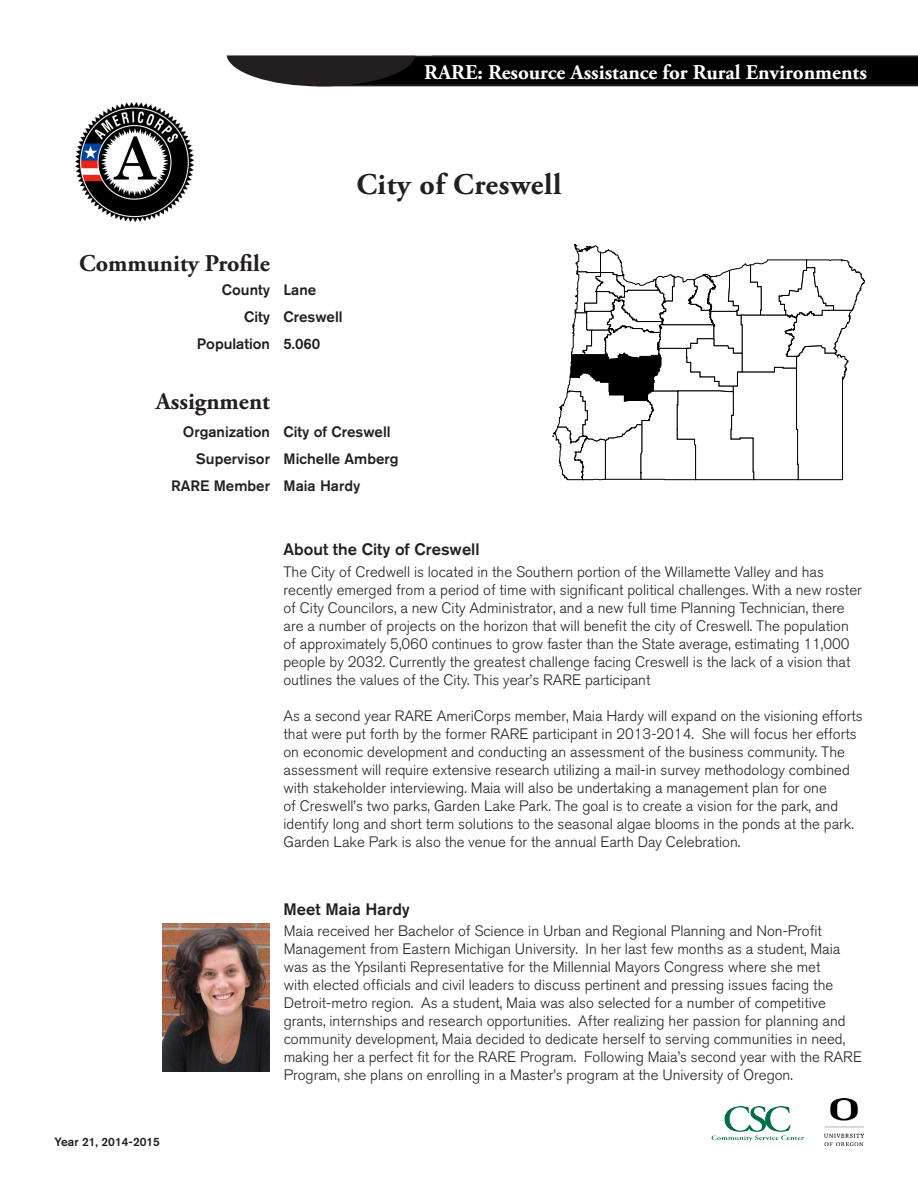
<style>
.page{position:relative;width:918px;height:1188px;background:#fff}
.page>*{position:absolute;margin:0;border:0;box-sizing:border-box;transform-origin:0 0}
.t1{font:700 30px "Adobe Garamond Pro";letter-spacing:.02em;color:#231f20}
.t2{font:700 24px "Adobe Garamond Pro";color:#231f20}
.t3{font:700 21px "Adobe Garamond Pro";color:#fff}
.t4{font:500 16.5px "Akzidenz Grotesk BQ";color:#231f20}
.t5{font:300 15px/18px "Akzidenz Grotesk BQ";color:#231f20}
.t6{font:500 15px "Akzidenz Grotesk BQ";color:#231f20}
.t7{font:500 12px "Akzidenz Grotesk BQ";color:#231f20}
</style>
<div class="page">
<svg style="left:337px;top:55px;width:581px;height:31px;background:#070606"></svg>
<div style="left:227px;top:21px;width:188px;height:65px;background:#231f20;border-radius:50%"></div>
<div style="left:188px;top:11px;width:244px;height:44px;background:#fff"></div>
<img style="left:711px;top:1107px;width:92px;height:35px">
<img style="left:825px;top:1098px;width:38px;height:48px">
<svg style="left:553px;top:244px;width:311px;height:236px"></svg>
<img style="left:75px;top:102px;width:119px;height:120px">
<img style="left:162px;top:924px;width:108px;height:148px">
<h3 class="t3" style="left:424px;top:60px;width:444px">RARE: Resource Assistance for Rural Environments</h3>
<p class="t1" style="left:357px;top:167px;width:206px">City of Creswell</p>
<p class="t2" style="left:79px;top:249px;width:192px">Community Profile</p>
<p class="t6" style="left:222px;top:281px;width:50px">County</p>
<p class="t6" style="left:244px;top:308px;width:27px">City</p>
<p class="t6" style="left:197px;top:335px;width:75px">Population</p>
<p class="t6" style="left:284px;top:281px;width:34px">Lane</p>
<p class="t6" style="left:284px;top:308px;width:61px">Creswell</p>
<p class="t6" style="left:284px;top:335px;width:38px">5.060</p>
<p class="t2" style="left:156px;top:387px;width:116px">Assignment</p>
<p class="t6" style="left:183px;top:423px;width:89px">Organization</p>
<p class="t6" style="left:196px;top:450px;width:76px">Supervisor</p>
<p class="t6" style="left:171px;top:477px;width:100px">RARE Member</p>
<p class="t6" style="left:284px;top:423px;width:109px">City of Creswell</p>
<p class="t6" style="left:284px;top:450px;width:117px">Michelle Amberg</p>
<p class="t6" style="left:284px;top:477px;width:78px">Maia Hardy</p>
<p class="t4" style="left:284px;top:540px;width:198px">About the City of Creswell</p>
<p class="t5" style="left:284px;top:564px;width:580px">The City of Credwell is located in the Southern portion of the Willamette Valley and has recently emerged from a period of time with significant political challenges. With a new roster of City Councilors, a new City Administrator, and a new full time Planning Technician, there are a number of projects on the horizon that will benefit the city of Creswell. The population of approximately 5,060 continues to grow faster than the State average, estimating 11,000 people by 2032. Currently the greatest challenge facing Creswell is the lack of a vision that outlines the values of the City. This year’s RARE participant</p>
<p class="t5" style="left:284px;top:708px;width:581px">As a second year RARE AmeriCorps member, Maia Hardy will expand on the visioning efforts that were put forth by the former RARE participant in 2013-2014. She will focus her efforts on economic development and conducting an assessment of the business community. The assessment will require extensive research utilizing a mail-in survey methodology combined with stakeholder interviewing. Maia will also be undertaking a management plan for one<br>of Creswell’s two parks, Garden Lake Park. The goal is to create a vision for the park, and identify long and short term solutions to the seasonal algae blooms in the ponds at the park.<br>Garden Lake Park is also the venue for the annual Earth Day Celebration.</p>
<p class="t4" style="left:284px;top:899px;width:128px">Meet Maia Hardy</p>
<p class="t5" style="left:284px;top:922px;width:580px">Maia received her Bachelor of Science in Urban and Regional Planning and Non-Profit Management from Eastern Michigan University. In her last few months as a student, Maia was as the Ypsilanti Representative for the Millennial Mayors Congress where she met<br>with elected officials and civil leaders to discuss pertinent and pressing issues facing the Detroit-metro region. As a student, Maia was also selected for a number of competitive grants, internships and research opportunities. After realizing her passion for planning and community development, Maia decided to dedicate herself to serving communities in need, making her a perfect fit for the RARE Program. Following Maia’s second year with the RARE Program, she plans on enrolling in a Master’s program at the University of Oregon.</p>
<p class="t7" style="left:55px;top:1134px;width:107px">Year 21, 2014-2015</p>
</div>
